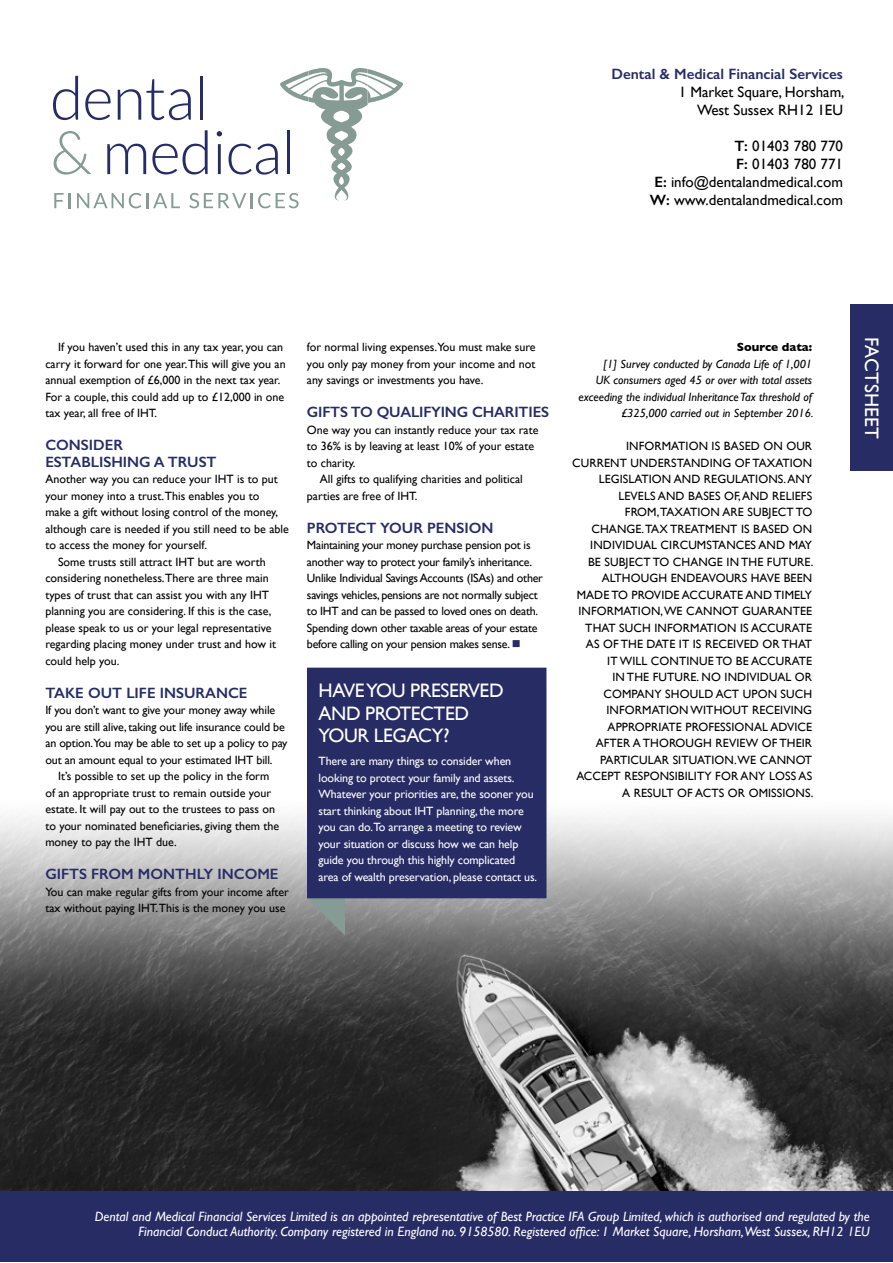
<style>
.page{position:relative;width:893px;height:1263px;background:#fff}
.page>*{position:absolute;margin:0;border:0;box-sizing:border-box;transform-origin:0 0}
.t1{font:19.5px/22.5px "Gill Sans";letter-spacing:-.02em;color:#fff}
.t2{font:19.5px "Gill Sans";letter-spacing:.01em;color:#fff}
.t3{font:600 15px/16.5px "Gill Sans";color:#272c65}
.t4{font:15px/18px "Gill Sans";color:#000;text-align:right}
.t5{font:italic 13.5px/15px "Gill Sans";color:#fff;text-align:right}
.t6{font:12px/16.5px "Gill Sans";color:#000}
.t7{font:12px/16.5px "Gill Sans";letter-spacing:-.02em;color:#000}
.t8{font:12px/16.5px "Gill Sans";letter-spacing:-.01em;color:#fff}
.t9{font:italic 12px/16.5px "Gill Sans";color:#000;text-align:right}
.t10{font:700 12px "Gill Sans";color:#000}
.s1{font-weight:600}
.s2{color:#272c65}
</style>
<div class="page">
<img style="left:0;top:793px;width:893px;height:398px">
<svg style="left:307px;top:898px;width:38px;height:37px"></svg>
<div style="left:307px;top:668px;width:239px;height:230px;background:#272c65"></div>
<div style="left:0;top:1191px;width:893px;height:71px;background:#272c65"></div>
<div style="left:850px;top:305px;width:43px;height:166px;background:#272c65"></div>
<svg style="left:53px;top:68px;width:350px;height:140px"></svg>
<p class="t3" style="left:611px;top:65px;width:233px">Dental &amp; Medical Financial Services</p>
<p class="t4" style="left:679px;top:83px;width:167px">1 Market Square, Horsham,<br>West Sussex RH12 1EU</p>
<p class="t4" style="left:650px;top:137px;width:195px"><span class="s1">T:</span> 01403 780 770<br><span class="s1">F:</span> 01403 780 771<br><span class="s1">E:</span> info@dentalandmedical.com<br><span class="s1">W:</span> www.dentalandmedical.com</p>
<p class="t6" style="left:45px;top:339px;width:242px;text-indent:13px">If you haven’t used this in any tax year, you can carry it forward for one year.This will give you an annual exemption of £6,000 in the next tax year.<br>For a couple, this could add up to £12,000 in one tax year, all free of IHT.</p>
<p class="t3" style="left:45px;top:437px;width:173px">CONSIDER<br>ESTABLISHING A TRUST</p>
<p class="t6" style="left:45px;top:471px;width:234px">Another way you can reduce your IHT is to put</p>
<p class="t6" style="left:45px;top:487px;width:216px">your money into a trust.This enables you to</p>
<p class="t6" style="left:45px;top:504px;width:234px">make a gift without losing control of the money,</p>
<p class="t6" style="left:45px;top:520px;width:245px">although care is needed if you still need to be able</p>
<p class="t6" style="left:45px;top:537px;width:163px">to access the money for yourself.</p>
<p class="t6" style="left:58px;top:553px;width:209px">Some trusts still attract IHT but are worth</p>
<p class="t6" style="left:45px;top:570px;width:225px">considering nonetheless.There are three main</p>
<p class="t6" style="left:45px;top:586px;width:225px">types of trust that can assist you with any IHT</p>
<p class="t6" style="left:45px;top:603px;width:227px">planning you are considering. If this is the case,</p>
<p class="t6" style="left:45px;top:619px;width:228px">please speak to us or your legal representative</p>
<p class="t6" style="left:45px;top:636px;width:232px">regarding placing money under trust and how it</p>
<p class="t6" style="left:45px;top:652px;width:75px">could help you.</p>
<p class="t3" style="left:45px;top:684px;width:204px">TAKE OUT LIFE INSURANCE</p>
<p class="t6" style="left:45px;top:702px;width:231px">If you don’t want to give your money away while</p>
<p class="t6" style="left:45px;top:718px;width:241px">you are still alive, taking out life insurance could be</p>
<p class="t6" style="left:45px;top:735px;width:244px">an option.You may be able to set up a policy to pay</p>
<p class="t6" style="left:45px;top:751px;width:229px">out an amount equal to your estimated IHT bill.</p>
<p class="t6" style="left:58px;top:768px;width:213px">It’s possible to set up the policy in the form</p>
<p class="t6" style="left:45px;top:784px;width:227px">of an appropriate trust to remain outside your</p>
<p class="t6" style="left:45px;top:801px;width:231px">estate. It will pay out to the trustees to pass on</p>
<p class="t6" style="left:45px;top:817px;width:235px">to your nominated beneficiaries, giving them the</p>
<p class="t6" style="left:45px;top:834px;width:133px">money to pay the IHT due.</p>
<p class="t3" style="left:45px;top:866px;width:235px">GIFTS FROM MONTHLY INCOME</p>
<p class="t6" style="left:45px;top:883px;width:245px">You can make regular gifts from your income after tax without paying IHT.This is the money you use</p>
<p class="t6" style="left:307px;top:339px;width:230px;text-align:justify">for normal living expenses.You must make sure you only pay money from your income and not any savings or investments you have.</p>
<p class="t3" style="left:307px;top:404px;width:244px">GIFTS TO QUALIFYING CHARITIES</p>
<p class="t6" style="left:307px;top:421px;width:233px">One way you can instantly reduce your tax rate to 36% is by leaving at least 10% of your estate to charity.</p>
<p class="t6" style="left:307px;top:471px;width:217px;text-indent:13px">All gifts to qualifying charities and political parties are free of IHT.</p>
<p class="t3" style="left:307px;top:519px;width:188px">PROTECT YOUR PENSION</p>
<p class="t7" style="left:307px;top:537px;width:238px">Maintaining your money purchase pension pot is another way to protect your family’s inheritance.<br>Unlike Individual Savings Accounts (ISAs) and other savings vehicles, pensions are not normally subject to IHT and can be passed to loved ones on death.<br>Spending down other taxable areas of your estate before calling on your pension makes sense. <span class="s2">■</span></p>
<h1 class="t1" style="left:319px;top:679px;width:187px">HAVE YOU PRESERVED<br>AND PROTECTED<br>YOUR LEGACY?</h1>
<p class="t8" style="left:319px;top:753px;width:220px">There are many things to consider when looking to protect your family and assets.<br>Whatever your priorities are, the sooner you start thinking about IHT planning, the more you can do.To arrange a meeting to review your situation or discuss how we can help guide you through this highly complicated area of wealth preservation, please contact us.</p>
<p class="t10" style="left:737px;top:340px;width:77px">Source data:</p>
<p class="t9" style="left:578px;top:355px;width:236px">[1] Survey conducted by Canada Life of 1,001<br>UK consumers aged 45 or over with total assets exceeding the individual Inheritance Tax threshold of £325,000 carried out in September 2016.</p>
<p class="t6" style="left:572px;top:438px;width:243px;text-align:right">INFORMATION IS BASED ON OUR<br>CURRENT UNDERSTANDING OF TAXATION<br>LEGISLATION AND REGULATIONS. ANY<br>LEVELS AND BASES OF, AND RELIEFS<br>FROM, TAXATION ARE SUBJECT TO<br>CHANGE. TAX TREATMENT IS BASED ON<br>INDIVIDUAL CIRCUMSTANCES AND MAY<br>BE SUBJECT TO CHANGE IN THE FUTURE.<br>ALTHOUGH ENDEAVOURS HAVE BEEN<br>MADE TO PROVIDE ACCURATE AND TIMELY<br>INFORMATION, WE CANNOT GUARANTEE<br>THAT SUCH INFORMATION IS ACCURATE<br>AS OF THE DATE IT IS RECEIVED OR THAT<br>IT WILL CONTINUE TO BE ACCURATE<br>IN THE FUTURE. NO INDIVIDUAL OR<br>COMPANY SHOULD ACT UPON SUCH<br>INFORMATION WITHOUT RECEIVING<br>APPROPRIATE PROFESSIONAL ADVICE<br>AFTER A THOROUGH REVIEW OF THEIR<br>PARTICULAR SITUATION. WE CANNOT<br>ACCEPT RESPONSIBILITY FOR ANY LOSS AS<br>A RESULT OF ACTS OR OMISSIONS.</p>
<h1 class="t2" style="left:883px;top:337px;width:104px;rotate:90deg">FACTSHEET</h1>
<p class="t5" style="left:95px;top:1209px;width:777px">Dental and Medical Financial Services Limited is an appointed representative of Best Practice IFA Group Limited, which is authorised and regulated by the<br>Financial Conduct Authority. Company registered in England no. 9158580. Registered office: 1 Market Square, Horsham,West Sussex, RH12 1EU</p>
</div>
